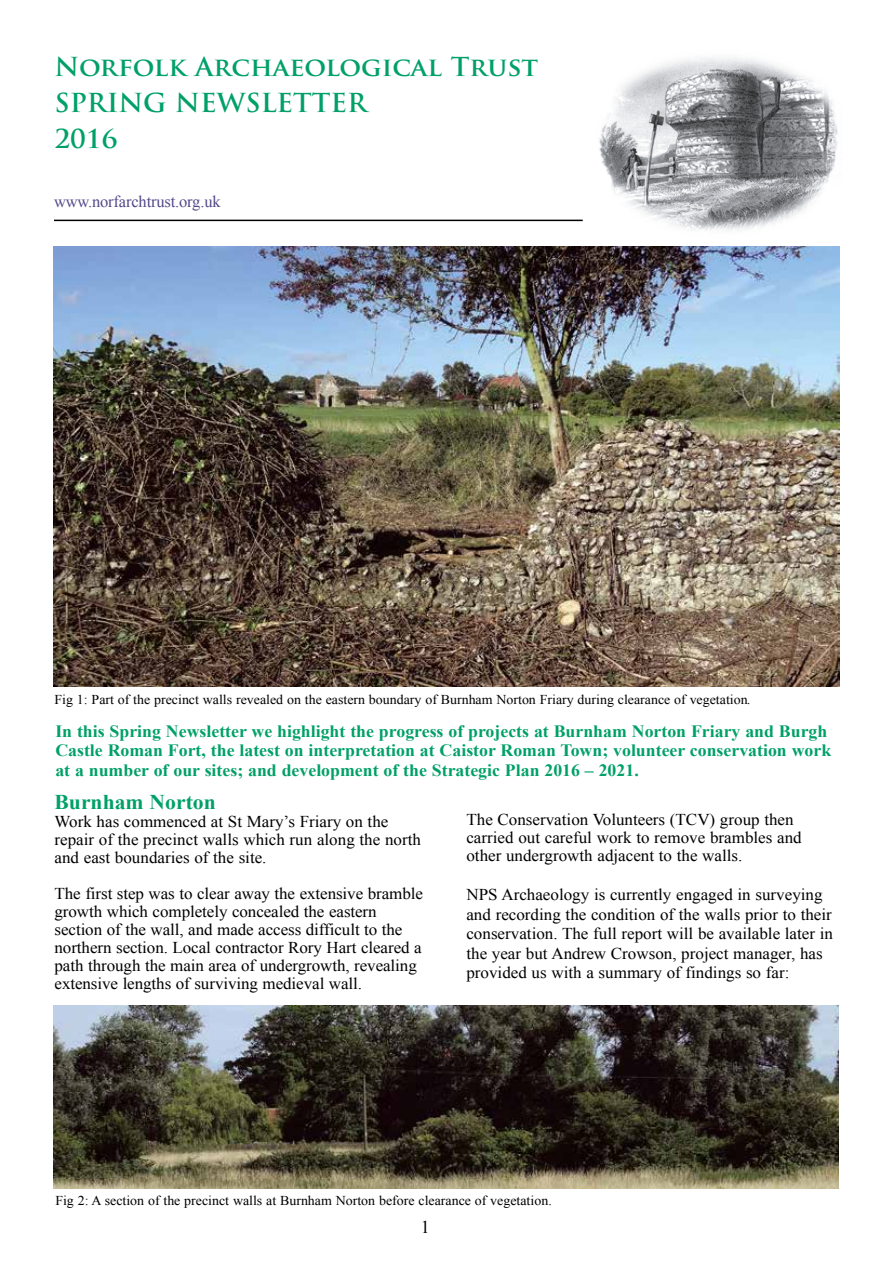
<style>
.page{position:relative;width:893px;height:1263px;background:#fff}
.page>*{position:absolute;margin:0;border:0;box-sizing:border-box;transform-origin:0 0}
.t1{font:700 25.5px/36px "Trajan Pro";color:#00a068}
.t2{font:700 21px "Times New Roman";color:#00a068}
.t3{font:18px "Times New Roman";color:#000}
.t4{font:700 17.25px/19.5px "Times New Roman";color:#00a068}
.t5{font:16.5px/18px "Times New Roman";color:#000}
.t6{font:16.5px "Times New Roman";letter-spacing:-.01em;color:#54488a}
.t7{font:13.5px "Times New Roman";color:#000}
.s1{font-style:italic}
</style>
<div class="page">
<img style="left:597px;top:57px;width:243px;height:190px">
<hr style="left:54px;top:220px;width:529px;height:1px;background:#000">
<img style="left:54px;top:247px;width:786px;height:440px">
<img style="left:54px;top:1006px;width:785px;height:182px">
<h1 class="t1" style="left:54px;top:49px;width:485px">Norfolk Archaeological Trust<br>SPRING NEWSLETTER<br>2016</h1>
<p class="t6" style="left:54px;top:190px;width:168px">www.norfarchtrust.org.uk</p>
<p class="t7" style="left:55px;top:690px;width:698px">Fig 1: Part of the precinct walls revealed on the eastern boundary of Burnham Norton Friary during clearance of vegetation<span class="s1">.</span></p>
<p class="t4" style="left:55px;top:721px;width:777px">In this Spring Newsletter we highlight the progress of projects at Burnham Norton Friary and Burgh<br>Castle Roman Fort, the latest on interpretation at Caistor Roman Town; volunteer conservation work at a number of our sites; and development of the Strategic Plan 2016 – 2021.</p>
<p class="t2" style="left:55px;top:788px;width:163px">Burnham Norton</p>
<p class="t5" style="left:55px;top:812px;width:368px">Work has commenced at St Mary’s Friary on the repair of the precinct walls which run along the north and east boundaries of the site.</p>
<p class="t5" style="left:55px;top:884px;width:370px">The first step was to clear away the extensive bramble growth which completely concealed the eastern section of the wall, and made access difficult to the northern section. Local contractor Rory Hart cleared a path through the main area of undergrowth, revealing extensive lengths of surviving medieval wall.</p>
<p class="t5" style="left:466px;top:811px;width:337px">The Conservation Volunteers (TCV) group then carried out careful work to remove brambles and other undergrowth adjacent to the walls.</p>
<p class="t5" style="left:466px;top:885px;width:368px;line-height:19.5px">NPS Archaeology is currently engaged in surveying and recording the condition of the walls prior to their conservation. The full report will be available later in the year but Andrew Crowson, project manager, has provided us with a summary of findings so far:</p>
<p class="t7" style="left:55px;top:1191px;width:498px">Fig 2: A section of the precinct walls at Burnham Norton before clearance of vegetation.</p>
<p class="t3" style="left:421px;top:1215px;width:10px">1</p>
</div>
